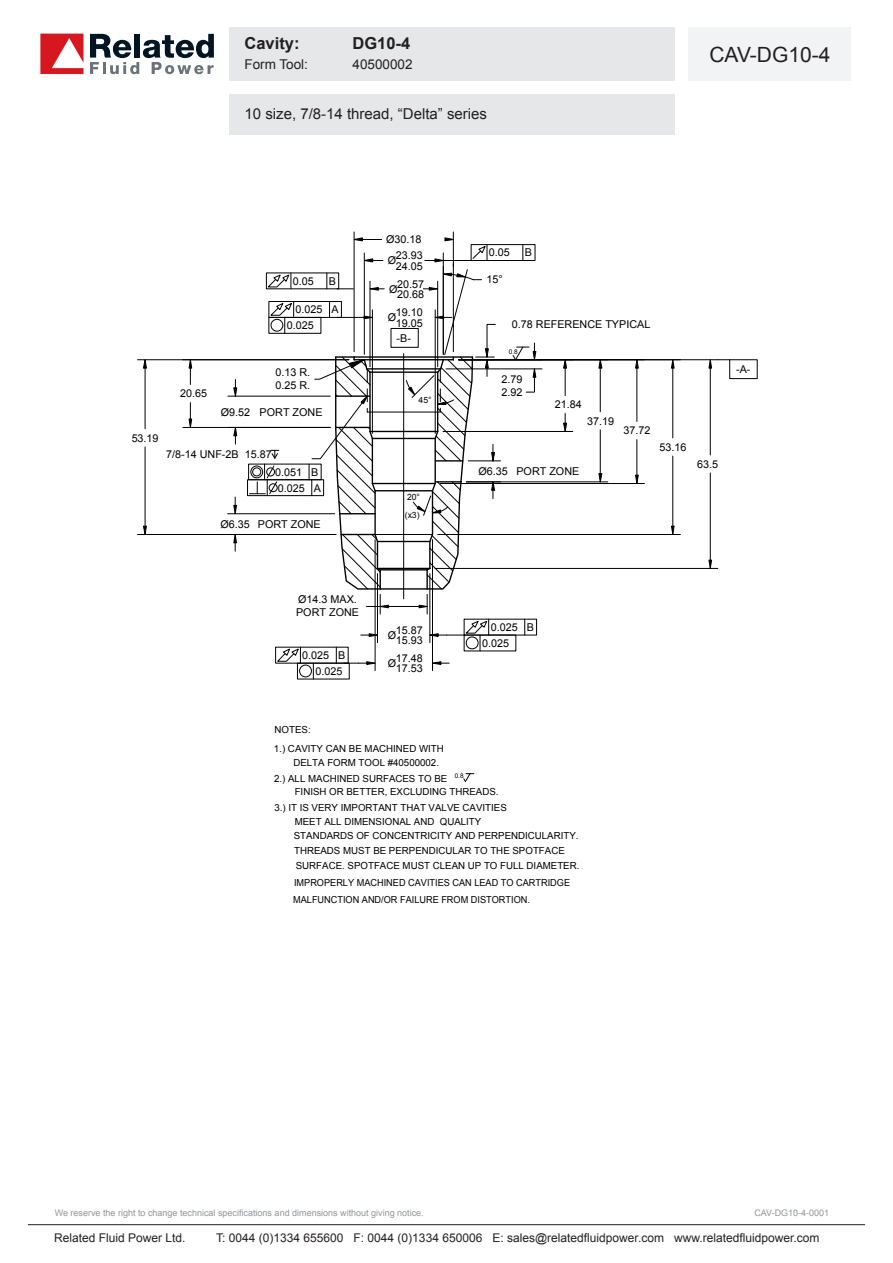
<style>
.page{position:relative;width:893px;height:1263px;background:#fff}
.page>*{position:absolute;margin:0;border:0;box-sizing:border-box;transform-origin:0 0}
.t1{font:21px "Arial";color:#231f20}
.t2{font:700 16.5px "Arial";color:#231f20}
.t3{font:15px "Arial";color:#231f20}
.t4{font:13.5px "Arial";color:#231f20}
.t5{font:12px "Arial";color:#231f20}
.t6{font:10.8px/10.5px "Arial";color:#000}
.t7{font:9.75px "Arial";color:#000}
.t8{font:9.6px "Arial";color:#000;scale:.95 1}
.t9{font:9px "Arial";color:#939598}
.t10{font:8.7px/17.9px "Arial";color:#000}
.t11{font:6.45px "Arial";color:#000}
</style>
<div class="page">
<svg style="left:40px;top:34px;width:43px;height:40px"></svg>
<svg style="left:90px;top:34px;width:124px;height:40px"></svg>
<hr style="left:28px;top:1224px;width:837px;height:1px;background:#231f20">
<div style="left:688px;top:27px;width:163px;height:54px;background:#f2f3f4"></div>
<div style="left:229px;top:27px;width:446px;height:54px;background:#e6e7e9"></div>
<div style="left:229px;top:94px;width:446px;height:41px;background:#e6e7e9"></div>
<hr style="left:453px;top:232px;width:1px;height:120px;background:#000">
<hr style="left:354px;top:232px;width:1px;height:120px;background:#000">
<svg style="left:523px;top:246px;width:1px;height:13px"></svg>
<svg style="left:268px;top:275px;width:24px;height:12px"></svg>
<div style="left:471px;top:244px;width:64px;height:17px;border:1px solid #000"></div>
<svg style="left:271px;top:303px;width:23px;height:28px"></svg>
<div style="left:271px;top:319px;width:12px;height:12px;border:1px solid #000;border-radius:50%"></div>
<div style="left:269px;top:301px;width:73px;height:17px;border:1px solid #000"></div>
<div style="left:269px;top:317px;width:52px;height:16px;border:1px solid #000"></div>
<div style="left:247px;top:480px;width:77px;height:16px;border:1px solid #000"></div>
<div style="left:248px;top:464px;width:73px;height:16px;border:1px solid #000"></div>
<hr style="left:446px;top:369px;width:96px;height:1px;background:#000">
<hr style="left:443px;top:431px;width:130px;height:1px;background:#000">
<svg style="left:526px;top:368px;width:10px;height:24px"></svg>
<svg style="left:563px;top:360px;width:4px;height:36px"></svg>
<svg style="left:563px;top:413px;width:4px;height:18px"></svg>
<hr style="left:600px;top:430px;width:1px;height:44px;background:#000">
<hr style="left:600px;top:368px;width:1px;height:44px;background:#000">
<hr style="left:466px;top:482px;width:142px;height:1px;background:#000">
<svg style="left:599px;top:360px;width:3px;height:8px"></svg>
<hr style="left:468px;top:461px;width:32px;height:1px;background:#000">
<svg style="left:599px;top:473px;width:3px;height:10px"></svg>
<hr style="left:637px;top:439px;width:1px;height:36px;background:#000">
<hr style="left:637px;top:368px;width:1px;height:53px;background:#000">
<hr style="left:440px;top:483px;width:204px;height:1px;background:#000">
<svg style="left:635px;top:360px;width:4px;height:8px"></svg>
<svg style="left:635px;top:475px;width:4px;height:8px"></svg>
<hr style="left:672px;top:456px;width:1px;height:70px;background:#000">
<hr style="left:672px;top:368px;width:1px;height:70px;background:#000">
<hr style="left:438px;top:534px;width:242px;height:1px;background:#000">
<svg style="left:671px;top:360px;width:3px;height:8px"></svg>
<hr style="left:710px;top:473px;width:1px;height:87px;background:#000">
<hr style="left:710px;top:368px;width:1px;height:87px;background:#000">
<hr style="left:435px;top:568px;width:283px;height:1px;background:#000">
<hr style="left:459px;top:359px;width:259px;height:1px;background:#000">
<svg style="left:671px;top:526px;width:3px;height:8px"></svg>
<svg style="left:709px;top:359px;width:3px;height:9px"></svg>
<hr style="left:145px;top:447px;width:1px;height:79px;background:#000">
<hr style="left:145px;top:368px;width:1px;height:61px;background:#000">
<hr style="left:138px;top:534px;width:198px;height:1px;background:#000">
<hr style="left:138px;top:359px;width:211px;height:1px;background:#000">
<svg style="left:718px;top:359px;width:12px;height:1px"></svg>
<svg style="left:709px;top:560px;width:3px;height:9px"></svg>
<svg style="left:143px;top:359px;width:4px;height:9px"></svg>
<hr style="left:183px;top:427px;width:147px;height:1px;background:#000">
<svg style="left:143px;top:526px;width:4px;height:8px"></svg>
<svg style="left:189px;top:403px;width:3px;height:25px"></svg>
<hr style="left:228px;top:396px;width:102px;height:1px;background:#000">
<svg style="left:189px;top:359px;width:3px;height:25px"></svg>
<svg style="left:233px;top:426px;width:4px;height:18px"></svg>
<hr style="left:228px;top:513px;width:107px;height:1px;background:#000">
<svg style="left:233px;top:379px;width:4px;height:18px"></svg>
<svg style="left:233px;top:535px;width:4px;height:16px"></svg>
<svg style="left:233px;top:497px;width:4px;height:18px"></svg>
<div style="left:464px;top:635px;width:52px;height:16px;border:1px solid #000"></div>
<svg style="left:524px;top:621px;width:1px;height:12px"></svg>
<svg style="left:277px;top:649px;width:24px;height:12px"></svg>
<div style="left:299px;top:665px;width:13px;height:12px;border:1px solid #000;border-radius:50%"></div>
<div style="left:297px;top:663px;width:52px;height:16px;border:1px solid #000"></div>
<svg style="left:513px;top:343px;width:23px;height:18px"></svg>
<svg style="left:249px;top:450px;width:30px;height:46px"></svg>
<svg style="left:463px;top:773px;width:11px;height:9px"></svg>
<svg style="left:309px;top:238px;width:187px;height:441px"></svg>
<div style="left:729px;top:360px;width:28px;height:19px;border:1px solid #000"></div>
<div style="left:391px;top:328px;width:27px;height:19px;border:1px solid #000"></div>
<p class="t2" style="left:244px;top:33px;width:57px">Cavity:</p>
<p class="t2" style="left:352px;top:33px;width:59px">DG10-4</p>
<p class="t4" style="left:244px;top:55px;width:65px">Form Tool:</p>
<p class="t4" style="left:352px;top:55px;width:62px">40500002</p>
<p class="t3" style="left:244px;top:104px;width:244px">10 size, 7/8-14 thread, “Delta” series</p>
<p class="t1" style="left:709px;top:41px;width:122px">CAV-DG10-4</p>
<p class="t6" style="left:293px;top:276px;width:22px">0.05</p>
<p class="t6" style="left:329px;top:276px;width:9px">B</p>
<p class="t6" style="left:287px;top:302px;width:53px;line-height:15.9px;text-indent:9px">0.025 A<br>0.025</p>
<p class="t6" style="left:132px;top:433px;width:28px">53.19</p>
<p class="t6" style="left:180px;top:388px;width:28px">20.65</p>
<p class="t6" style="left:221px;top:407px;width:31px">Ø9.52</p>
<p class="t6" style="left:275px;top:366px;width:36px;line-height:12.9px">0.13 R.<br>0.25 R.</p>
<p class="t6" style="left:260px;top:407px;width:64px">PORT ZONE</p>
<p class="t6" style="left:166px;top:449px;width:107px">7/8-14 UNF-2B 15.87</p>
<p class="t6" style="left:275px;top:467px;width:45px">0.051 B</p>
<p class="t6" style="left:278px;top:483px;width:45px">0.025 A</p>
<p class="t6" style="left:221px;top:519px;width:31px">Ø6.35</p>
<p class="t6" style="left:258px;top:519px;width:64px">PORT ZONE</p>
<p class="t6" style="left:386px;top:234px;width:37px">Ø30.18</p>
<p class="t6" style="left:388px;top:255px;width:10px">Ø</p>
<p class="t6" style="left:396px;top:250px;width:28px">23.93<br>24.05</p>
<p class="t6" style="left:389px;top:284px;width:10px">Ø</p>
<p class="t6" style="left:397px;top:279px;width:28px">20.57<br>20.68</p>
<p class="t6" style="left:388px;top:312px;width:10px">Ø</p>
<p class="t6" style="left:396px;top:307px;width:28px">19.10<br>19.05</p>
<p class="t6" style="left:397px;top:333px;width:16px">-B-</p>
<p class="t10" style="left:419px;top:391px;width:14px">45°</p>
<p class="t10" style="left:405px;top:488px;width:17px">20° (x3)</p>
<p class="t6" style="left:489px;top:247px;width:22px">0.05</p>
<p class="t6" style="left:525px;top:247px;width:9px">B</p>
<p class="t6" style="left:487px;top:274px;width:18px">15°</p>
<p class="t6" style="left:512px;top:319px;width:140px">0.78 REFERENCE TYPICAL</p>
<p class="t11" style="left:509px;top:348px;width:10px">0.8</p>
<p class="t6" style="left:501px;top:373px;width:22px;line-height:12.9px">2.79<br>2.92</p>
<p class="t6" style="left:555px;top:399px;width:28px">21.84</p>
<p class="t6" style="left:587px;top:416px;width:28px">37.19</p>
<p class="t6" style="left:624px;top:425px;width:28px">37.72</p>
<p class="t6" style="left:479px;top:466px;width:102px">Ø6.35 PORT ZONE</p>
<p class="t6" style="left:659px;top:442px;width:28px">53.16</p>
<p class="t6" style="left:697px;top:459px;width:22px">63.5</p>
<p class="t6" style="left:736px;top:364px;width:16px">-A-</p>
<p class="t6" style="left:296px;top:593px;width:64px;line-height:12.9px">Ø14.3 MAX.<br>PORT ZONE</p>
<p class="t6" style="left:302px;top:647px;width:45px;line-height:15.8px;text-align:right">0.025 B<br>0.025</p>
<p class="t6" style="left:388px;top:630px;width:10px">Ø</p>
<p class="t6" style="left:396px;top:625px;width:28px">15.87<br>15.93</p>
<p class="t6" style="left:388px;top:658px;width:10px">Ø</p>
<p class="t6" style="left:396px;top:653px;width:28px">17.48<br>17.53</p>
<p class="t6" style="left:491px;top:622px;width:45px">0.025 B</p>
<p class="t6" style="left:482px;top:638px;width:28px">0.025</p>
<p class="t7" style="left:275px;top:723px;width:38px">NOTES:</p>
<p class="t7" style="left:274px;top:742px;width:171px">1.) CAVITY CAN BE MACHINED WITH</p>
<p class="t7" style="left:293px;top:756px;width:147px">DELTA FORM TOOL #40500002.</p>
<p class="t7" style="left:274px;top:772px;width:175px">2.) ALL MACHINED SURFACES TO BE</p>
<p class="t11" style="left:455px;top:772px;width:10px">0.8</p>
<p class="t7" style="left:295px;top:785px;width:205px">FINISH OR BETTER, EXCLUDING THREADS.</p>
<p class="t7" style="left:274px;top:801px;width:234px">3.) IT IS VERY IMPORTANT THAT VALVE CAVITIES</p>
<p class="t7" style="left:295px;top:815px;width:188px">MEET ALL DIMENSIONAL AND QUALITY</p>
<p class="t7" style="left:294px;top:829px;width:286px">STANDARDS OF CONCENTRICITY AND PERPENDICULARITY.</p>
<p class="t7" style="left:294px;top:844px;width:272px">THREADS MUST BE PERPENDICULAR TO THE SPOTFACE</p>
<p class="t8" style="left:294px;top:877px;width:292px">IMPROPERLY MACHINED CAVITIES CAN LEAD TO CARTRIDGE</p>
<p class="t7" style="left:296px;top:859px;width:285px">SURFACE. SPOTFACE MUST CLEAN UP TO FULL DIAMETER.</p>
<p class="t8" style="left:293px;top:894px;width:251px">MALFUNCTION AND/OR FAILURE FROM DISTORTION.</p>
<p class="t9" style="left:55px;top:1206px;width:370px">We reserve the right to change technical specifications and dimensions without giving notice.</p>
<p class="t5" style="left:54px;top:1229px;width:133px">Related Fluid Power Ltd.</p>
<p class="t5" style="left:216px;top:1229px;width:605px">T: 0044 (0)1334 655600 F: 0044 (0)1334 650006 E: sales@relatedfluidpower.com www.relatedfluidpower.com</p>
<p class="t9" style="left:754px;top:1206px;width:76px">CAV-DG10-4-0001</p>
</div>
